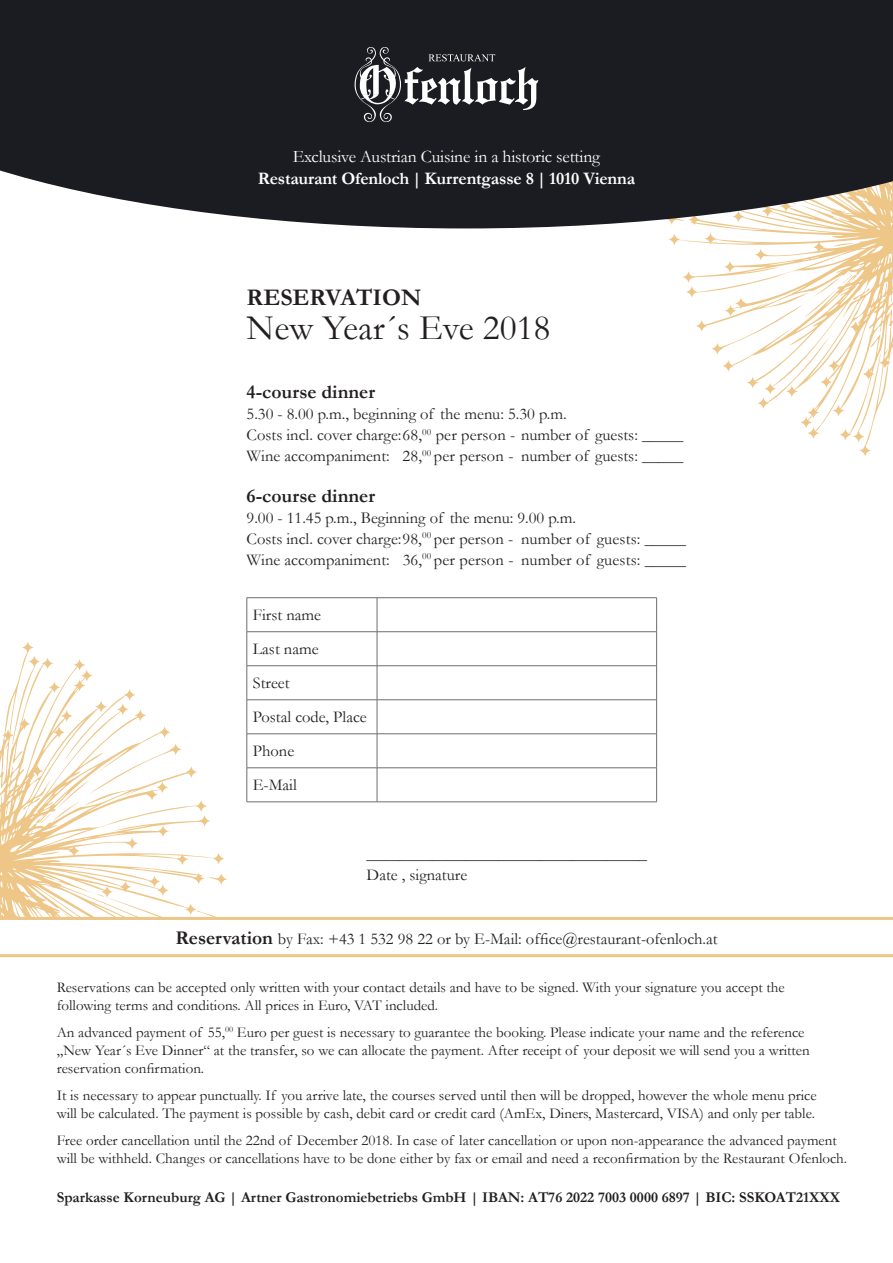
<style>
.page{position:relative;width:893px;height:1263px;background:#fff}
.page>*{position:absolute;margin:0;border:0;box-sizing:border-box;transform-origin:0 0}
.t1{font:36px "Garamond";color:#231f20}
.t2{font:700 24px "Garamond";color:#231f20}
.t3{font:700 19.5px "Garamond";color:#231f20}
.t4{font:700 17.7px "Garamond";letter-spacing:-.01em;color:#fff}
.t5{font:17.7px "Garamond";letter-spacing:-.01em;color:#fff}
.t6{font:16.5px/34px "Garamond";color:#231f20}
.t7{font:15px/18px "Garamond";color:#231f20}
.t8{font:700 15px "Garamond";color:#231f20}
.s1{font-weight:700;font-size:19.5px}
</style>
<div class="page">
<hr style="left:247px;top:597px;width:130px;height:1px;background:#6c6d70">
<hr style="left:247px;top:598px;width:1px;height:33px;background:#6c6d70">
<hr style="left:377px;top:597px;width:280px;height:1px;background:#6c6d70">
<hr style="left:377px;top:598px;width:1px;height:33px;background:#6c6d70">
<hr style="left:656px;top:598px;width:1px;height:33px;background:#6c6d70">
<hr style="left:247px;top:631px;width:130px;height:1px;background:#6c6d70">
<hr style="left:247px;top:632px;width:1px;height:33px;background:#6c6d70">
<hr style="left:377px;top:631px;width:280px;height:1px;background:#6c6d70">
<hr style="left:377px;top:632px;width:1px;height:33px;background:#6c6d70">
<hr style="left:656px;top:632px;width:1px;height:33px;background:#6c6d70">
<hr style="left:247px;top:665px;width:130px;height:1px;background:#6c6d70">
<hr style="left:247px;top:666px;width:1px;height:34px;background:#6c6d70">
<hr style="left:377px;top:665px;width:280px;height:1px;background:#6c6d70">
<hr style="left:377px;top:666px;width:1px;height:34px;background:#6c6d70">
<hr style="left:656px;top:666px;width:1px;height:34px;background:#6c6d70">
<hr style="left:247px;top:699px;width:130px;height:1px;background:#6c6d70">
<hr style="left:247px;top:700px;width:1px;height:34px;background:#6c6d70">
<hr style="left:377px;top:699px;width:280px;height:1px;background:#6c6d70">
<hr style="left:377px;top:700px;width:1px;height:34px;background:#6c6d70">
<hr style="left:656px;top:700px;width:1px;height:34px;background:#6c6d70">
<hr style="left:247px;top:733px;width:130px;height:1px;background:#6c6d70">
<hr style="left:247px;top:734px;width:1px;height:34px;background:#6c6d70">
<hr style="left:377px;top:733px;width:280px;height:1px;background:#6c6d70">
<hr style="left:377px;top:734px;width:1px;height:34px;background:#6c6d70">
<hr style="left:656px;top:734px;width:1px;height:34px;background:#6c6d70">
<hr style="left:247px;top:767px;width:130px;height:1px;background:#6c6d70">
<hr style="left:247px;top:768px;width:1px;height:34px;background:#6c6d70">
<hr style="left:377px;top:767px;width:280px;height:1px;background:#6c6d70">
<hr style="left:377px;top:768px;width:1px;height:34px;background:#6c6d70">
<hr style="left:656px;top:768px;width:1px;height:34px;background:#6c6d70">
<hr style="left:247px;top:801px;width:130px;height:1px;background:#6c6d70">
<hr style="left:377px;top:801px;width:280px;height:1px;background:#6c6d70">
<svg style="left:0;top:917px;width:893px;height:40px"></svg>
<svg style="left:0;top:654px;width:216px;height:263px"></svg>
<svg style="left:21px;top:641px;width:14px;height:13px"></svg>
<svg style="left:28px;top:655px;width:13px;height:13px"></svg>
<svg style="left:41px;top:657px;width:13px;height:13px"></svg>
<svg style="left:48px;top:681px;width:13px;height:13px"></svg>
<svg style="left:18px;top:717px;width:13px;height:14px"></svg>
<svg style="left:1px;top:729px;width:14px;height:13px"></svg>
<svg style="left:80px;top:669px;width:14px;height:13px"></svg>
<svg style="left:73px;top:679px;width:13px;height:13px"></svg>
<svg style="left:60px;top:709px;width:13px;height:14px"></svg>
<svg style="left:52px;top:725px;width:14px;height:14px"></svg>
<svg style="left:31px;top:764px;width:13px;height:14px"></svg>
<svg style="left:94px;top:700px;width:14px;height:13px"></svg>
<svg style="left:123px;top:688px;width:13px;height:14px"></svg>
<svg style="left:116px;top:703px;width:14px;height:13px"></svg>
<svg style="left:134px;top:709px;width:13px;height:13px"></svg>
<svg style="left:158px;top:725px;width:13px;height:14px"></svg>
<svg style="left:169px;top:742px;width:13px;height:14px"></svg>
<svg style="left:185px;top:765px;width:13px;height:14px"></svg>
<svg style="left:156px;top:781px;width:13px;height:13px"></svg>
<svg style="left:145px;top:788px;width:14px;height:13px"></svg>
<svg style="left:194px;top:799px;width:14px;height:14px"></svg>
<svg style="left:198px;top:814px;width:13px;height:14px"></svg>
<svg style="left:156px;top:824px;width:14px;height:14px"></svg>
<svg style="left:125px;top:837px;width:14px;height:13px"></svg>
<svg style="left:212px;top:852px;width:13px;height:13px"></svg>
<svg style="left:176px;top:853px;width:13px;height:13px"></svg>
<svg style="left:214px;top:872px;width:14px;height:14px"></svg>
<svg style="left:192px;top:872px;width:13px;height:13px"></svg>
<svg style="left:148px;top:875px;width:13px;height:13px"></svg>
<svg style="left:156px;top:883px;width:14px;height:14px"></svg>
<svg style="left:184px;top:902px;width:13px;height:14px"></svg>
<svg style="left:100px;top:885px;width:14px;height:13px"></svg>
<svg style="left:119px;top:880px;width:13px;height:13px"></svg>
<svg style="left:67px;top:844px;width:14px;height:14px"></svg>
<svg style="left:73px;top:658px;width:13px;height:14px"></svg>
<svg style="left:681px;top:230px;width:212px;height:214px"></svg>
<svg style="left:858px;top:444px;width:14px;height:13px"></svg>
<svg style="left:852px;top:430px;width:13px;height:13px"></svg>
<svg style="left:839px;top:428px;width:13px;height:13px"></svg>
<svg style="left:832px;top:404px;width:13px;height:13px"></svg>
<svg style="left:862px;top:367px;width:13px;height:14px"></svg>
<svg style="left:878px;top:356px;width:14px;height:13px"></svg>
<svg style="left:799px;top:416px;width:14px;height:13px"></svg>
<svg style="left:807px;top:406px;width:13px;height:13px"></svg>
<svg style="left:820px;top:375px;width:13px;height:14px"></svg>
<svg style="left:827px;top:359px;width:14px;height:13px"></svg>
<svg style="left:849px;top:320px;width:13px;height:14px"></svg>
<svg style="left:785px;top:385px;width:14px;height:13px"></svg>
<svg style="left:757px;top:396px;width:13px;height:14px"></svg>
<svg style="left:763px;top:382px;width:14px;height:13px"></svg>
<svg style="left:746px;top:376px;width:13px;height:13px"></svg>
<svg style="left:722px;top:359px;width:13px;height:14px"></svg>
<svg style="left:711px;top:342px;width:13px;height:13px"></svg>
<svg style="left:695px;top:319px;width:13px;height:14px"></svg>
<svg style="left:724px;top:304px;width:13px;height:13px"></svg>
<svg style="left:734px;top:297px;width:14px;height:13px"></svg>
<svg style="left:685px;top:285px;width:14px;height:14px"></svg>
<svg style="left:682px;top:270px;width:13px;height:14px"></svg>
<svg style="left:723px;top:260px;width:14px;height:14px"></svg>
<svg style="left:754px;top:248px;width:13px;height:13px"></svg>
<svg style="left:668px;top:233px;width:13px;height:13px"></svg>
<svg style="left:704px;top:232px;width:13px;height:13px"></svg>
<svg style="left:812px;top:240px;width:14px;height:14px"></svg>
<svg style="left:807px;top:426px;width:13px;height:14px"></svg>
<svg style="left:0;top:0;width:893px;height:230px;background:#2d2e32"></svg>
<svg style="left:355px;top:47px;width:183px;height:75px"></svg>
<p class="t5" style="left:293px;top:145px;width:309px">Exclusive Austrian Cuisine in a historic setting</p>
<p class="t4" style="left:258px;top:166px;width:379px">Restaurant Ofenloch | Kurrentgasse 8 | 1010 Vienna</p>
<h2 class="t2" style="left:247px;top:281px;width:80px">Reservation</h2>
<h1 class="t1" style="left:247px;top:304px;width:305px">New Year´s Eve 2018</h1>
<h3 class="t3" style="left:247px;top:379px;width:130px">4-course dinner</h3>
<p class="t6" style="left:247px;top:403px;width:438px;line-height:21px">5.30 - 8.00 p.m., beginning of the menu: 5.30 p.m.<br>Costs incl. cover charge:68,<sup>00</sup> per person - number of guests: _____<br>Wine accompaniment: 28,<sup>00</sup> per person - number of guests: _____</p>
<h3 class="t3" style="left:247px;top:482px;width:130px">6-course dinner</h3>
<p class="t6" style="left:247px;top:507px;width:441px;line-height:21px">9.00 - 11.45 p.m., Beginning of the menu: 9.00 p.m.<br>Costs incl. cover charge:98,<sup>00</sup> per person - number of guests: _____<br>Wine accompaniment: 36,<sup>00</sup> per person - number of guests: _____</p>
<p class="t6" style="left:253px;top:597px;width:115px">First name<br>Last name<br>Street<br>Postal code, Place<br>Phone<br>E-Mail</p>
<p class="t6" style="left:367px;top:843px;width:282px;line-height:21px">__________________________________<br>Date , signature</p>
<p class="t6" style="left:175px;top:921px;width:544px"><span class="s1">Reservation</span> by Fax: +43 1 532 98 22 or by E-Mail: office@restaurant-ofenloch.at</p>
<p class="t7" style="left:57px;top:978px;width:729px">Reservations can be accepted only written with your contact details and have to be signed. With your signature you accept the following terms and conditions. All prices in Euro, VAT included.</p>
<p class="t7" style="left:57px;top:1023px;width:755px">An advanced payment of 55,<sup>00</sup> Euro per guest is necessary to guarantee the booking. Please indicate your name and the reference „New Year´s Eve Dinner“ at the transfer, so we can allocate the payment. After receipt of your deposit we will send you a written reservation confirmation.</p>
<p class="t7" style="left:57px;top:1086px;width:761px">It is necessary to appear punctually. If you arrive late, the courses served until then will be dropped, however the whole menu price will be calculated. The payment is possible by cash, debit card or credit card (AmEx, Diners, Mastercard, VISA) and only per table.</p>
<p class="t7" style="left:57px;top:1131px;width:792px">Free order cancellation until the 22nd of December 2018. In case of later cancellation or upon non-appearance the advanced payment will be withheld. Changes or cancellations have to be done either by fax or email and need a reconfirmation by the Restaurant Ofenloch.</p>
<p class="t8" style="left:57px;top:1187px;width:785px">Sparkasse Korneuburg AG | Artner Gastronomiebetriebs GmbH | IBAN: AT76 2022 7003 0000 6897 | BIC: SSKOAT21XXX</p>
</div>
